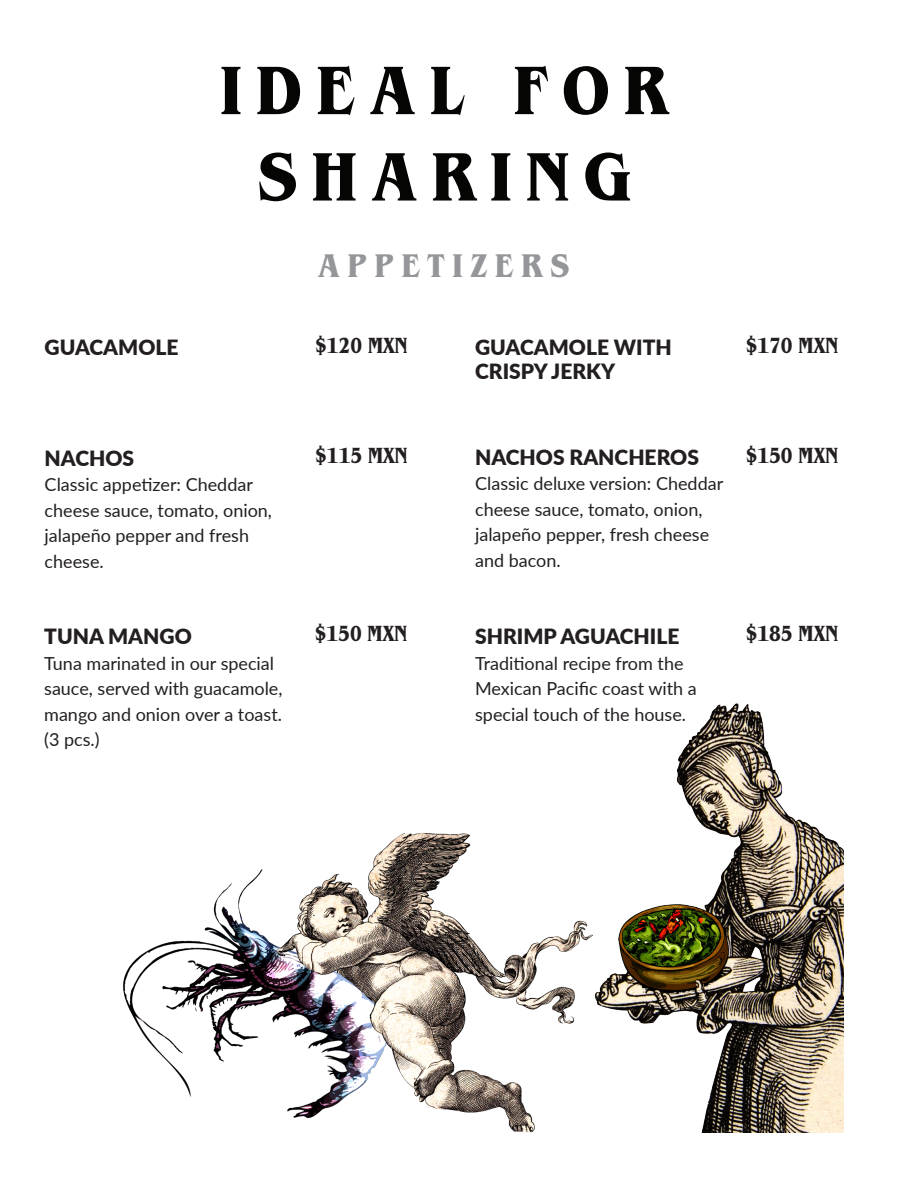
<style>
.page{position:relative;width:918px;height:1188px;background:#fff}
.page>*{position:absolute;margin:0;border:0;box-sizing:border-box;transform-origin:0 0}
.Nombre_de_seccion{font:700 condensed 72px/86.4px "Benguiat Pro ITC";letter-spacing:.2em;color:#050604;text-align:center}
.Cabecera{font:700 condensed 34.5px "Benguiat Pro ITC";letter-spacing:.225em;color:#949699}
.Cabecera-2{font:700 condensed 23.1px "Benguiat Pro ITC";color:#231f20;scale:.91 1}
.Opcion_del_menu{font:900 21px/24px "Lato";color:#231f20}
.Texto_regular{font:18px/25.5px "Lato";color:#231f20}
.Opcion_del_menu-2{font:18px/25.5px "Lato";color:#231f20}
</style>
<div class="page">
<img style="left:123px;top:832px;width:447px;height:301px">
<img style="left:570px;top:703px;width:274px;height:430px">
<p class="Nombre_de_seccion" style="left:220px;top:47px;width:449px">IDEAL FOR<br>SHARING</p>
<p class="Cabecera" style="left:318px;top:245px;width:253px">APPETIZERS</p>
<p class="Cabecera-2" style="left:315px;top:332px;width:103px">$120 MXN</p>
<p class="Cabecera-2" style="left:746px;top:332px;width:103px">$170 MXN</p>
<p class="Opcion_del_menu" style="left:45px;top:335px;width:135px">GUACAMOLE</p>
<p class="Opcion_del_menu" style="left:475px;top:335px;width:198px">GUACAMOLE WITH<br>CRISPY JERKY</p>
<p class="Opcion_del_menu" style="left:45px;top:445px;width:91px">NACHOS</p>
<p class="Texto_regular" style="left:45px;top:471px;width:229px">Classic appetizer: Cheddar cheese sauce, tomato, onion, jalapeño pepper and fresh cheese.</p>
<p class="Opcion_del_menu" style="left:44px;top:623px;width:149px">TUNA MANGO</p>
<p class="Texto_regular" style="left:44px;top:650px;width:240px">Tuna marinated in our special sauce, served with guacamole, mango and onion over a toast.</p>
<p class="Texto_regular" style="left:44px;top:726px;width:57px">(3 pcs.)</p>
<p class="Cabecera-2" style="left:315px;top:442px;width:103px">$115 MXN</p>
<p class="Cabecera-2" style="left:746px;top:442px;width:103px">$150 MXN</p>
<p class="Opcion_del_menu" style="left:475px;top:444px;width:225px">NACHOS RANCHEROS</p>
<p class="Texto_regular" style="left:475px;top:470px;width:250px">Classic deluxe version: Cheddar cheese sauce, tomato, onion, jalapeño pepper, fresh cheese and bacon.</p>
<p class="Cabecera-2" style="left:315px;top:620px;width:103px">$150 MXN</p>
<p class="Opcion_del_menu" style="left:475px;top:623px;width:206px">SHRIMP AGUACHILE</p>
<p class="Opcion_del_menu-2" style="left:475px;top:650px;width:223px">Traditional recipe from the<br>Mexican Pacific coast with a special touch of the house.</p>
<p class="Cabecera-2" style="left:746px;top:620px;width:103px">$185 MXN</p>
</div>
